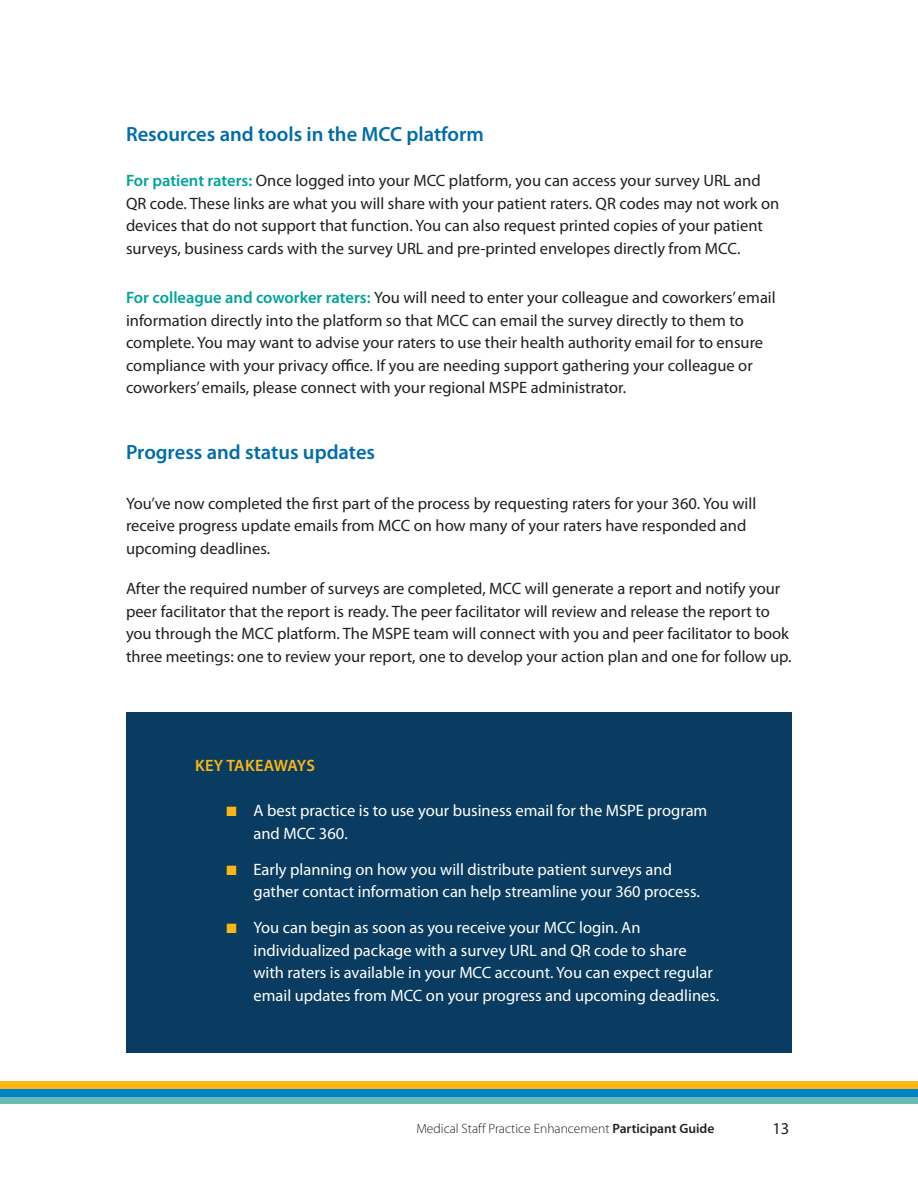
<style>
.page{position:relative;width:918px;height:1188px;background:#fff}
.page>*{position:absolute;margin:0;border:0;box-sizing:border-box;transform-origin:0 0}
.t1{font:600 20.55px "Myriad Pro";color:#006cac}
.t2{font:16.5px/22.5px "Myriad Pro";color:#231f20}
.t3{font:16.5px/22.5px "Myriad Pro";color:#fff}
.t4{font:600 16.5px "Myriad Pro";letter-spacing:.01em;color:#fdb714}
.t5{font:300 13.5px "Myriad Pro";color:#231f20}
.s1{font-weight:600;color:#00a39a}
.s2{color:#fdb714}
.s3{font-weight:600}
</style>
<div class="page">
<div style="left:0;top:1096px;width:918px;height:7px;background:#67bbb0"></div>
<div style="left:0;top:1089px;width:918px;height:7px;background:#0082c7"></div>
<div style="left:0;top:1082px;width:918px;height:7px;background:#fdb714"></div>
<div style="left:126px;top:712px;width:666px;height:341px;background:#0a3c61"></div>
<p class="t1" style="left:126px;top:123px;width:359px">Resources and tools in the MCC platform</p>
<p class="t2" style="left:126px;top:170px;width:655px"><span class="s1">For patient raters:</span> Once logged into your MCC platform, you can access your survey URL and QR code. These links are what you will share with your patient raters. QR codes may not work on devices that do not support that function. You can also request printed copies of your patient surveys, business cards with the survey URL and pre-printed envelopes directly from MCC.</p>
<p class="t2" style="left:126px;top:287px;width:651px"><span class="s1">For colleague and coworker raters:</span> You will need to enter your colleague and coworkers’ email information directly into the platform so that MCC can email the survey directly to them to complete. You may want to advise your raters to use their health authority email for to ensure compliance with your privacy office. If you are needing support gathering your colleague or coworkers’ emails, please connect with your regional MSPE administrator.</p>
<p class="t1" style="left:126px;top:441px;width:251px">Progress and status updates</p>
<p class="t2" style="left:126px;top:492px;width:632px">You’ve now completed the first part of the process by requesting raters for your 360. You will receive progress update emails from MCC on how many of your raters have responded and upcoming deadlines.</p>
<p class="t2" style="left:126px;top:578px;width:667px">After the required number of surveys are completed, MCC will generate a report and notify your peer facilitator that the report is ready. The peer facilitator will review and release the report to you through the MCC platform. The MSPE team will connect with you and peer facilitator to book three meetings: one to review your report, one to develop your action plan and one for follow up.</p>
<p class="t4" style="left:195px;top:756px;width:121px">KEY TAKEAWAYS</p>
<p class="t3" style="left:254px;top:800px;width:455px;text-indent:-27px"><span class="s2">■</span> A best practice is to use your business email for the MSPE program and MCC 360.</p>
<p class="t3" style="left:254px;top:858px;width:448px;text-indent:-27px"><span class="s2">■</span> Early planning on how you will distribute patient surveys and gather contact information can help streamline your 360 process.</p>
<p class="t3" style="left:254px;top:917px;width:467px;text-indent:-27px"><span class="s2">■</span> You can begin as soon as you receive your MCC login. An individualized package with a survey URL and QR code to share with raters is available in your MCC account. You can expect regular email updates from MCC on your progress and upcoming deadlines.</p>
<p class="t5" style="left:416px;top:1121px;width:299px">Medical Staff Practice Enhancement <span class="s3">Participant Guide</span></p>
<p class="t2" style="left:772px;top:1117px;width:18px">13</p>
</div>
